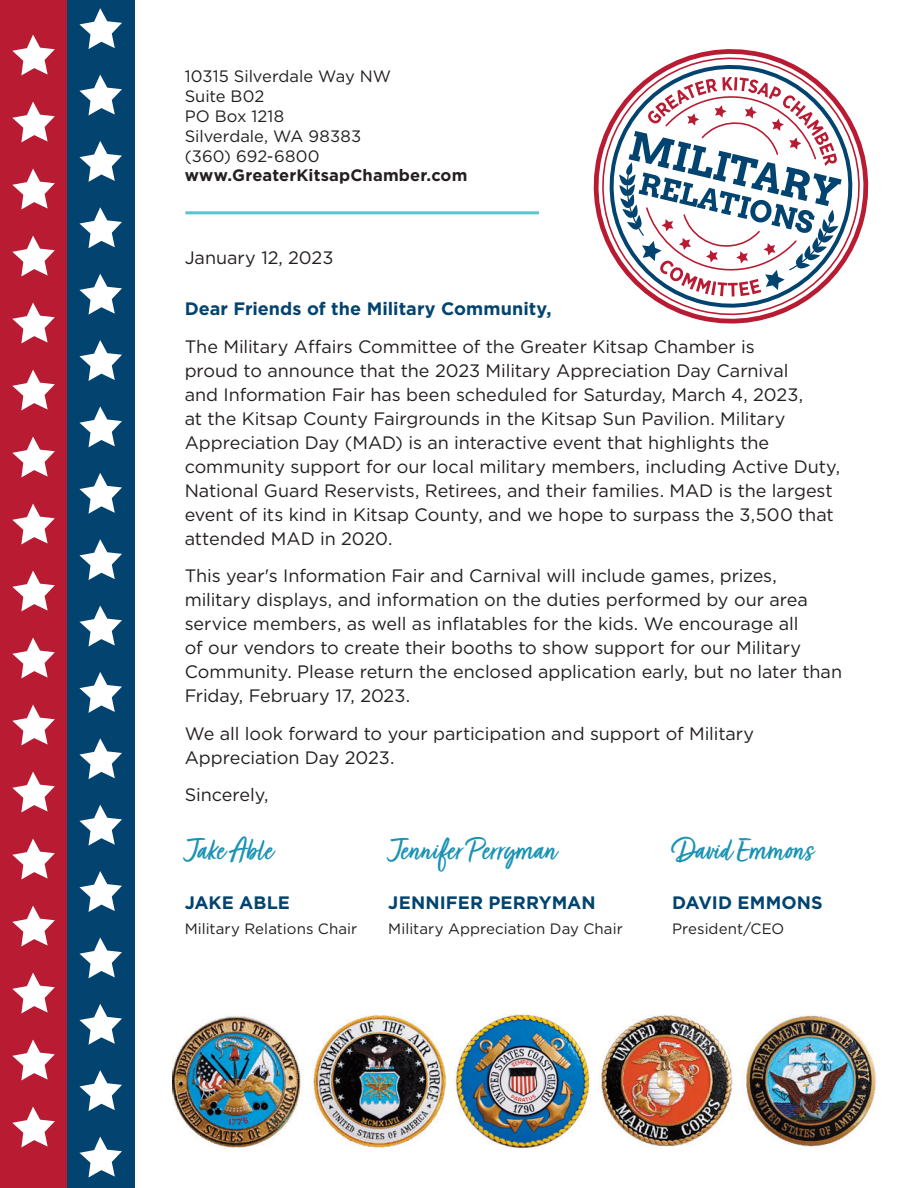
<style>
.page{position:relative;width:918px;height:1188px;background:#fff}
.page>*{position:absolute;margin:0;border:0;box-sizing:border-box;transform-origin:0 0}
.t1{font:34.5px "Turbinado Pro";color:#1992b3}
.t2{font:18px/24px "Gotham";letter-spacing:-.005em;color:#231f20}
.t3{font:700 18px "Gotham";letter-spacing:.005em;color:#02446f}
.t4{font:16.5px "Gotham";color:#231f20}
.t5{font:700 16.5px "Gotham";letter-spacing:.01em;color:#231f20}
.t6{font:15px "Gotham";letter-spacing:.005em;color:#231f20}
</style>
<div class="page">
<div style="left:0;top:0;width:67px;height:1188px;background:#b81b32"></div>
<div style="left:67px;top:0;width:67px;height:1188px;background:#02446f"></div>
<svg style="left:12px;top:35px;width:43px;height:40px"></svg>
<svg style="left:12px;top:303px;width:43px;height:40px"></svg>
<svg style="left:12px;top:571px;width:43px;height:40px"></svg>
<svg style="left:12px;top:839px;width:43px;height:40px"></svg>
<svg style="left:12px;top:102px;width:43px;height:40px"></svg>
<svg style="left:12px;top:370px;width:43px;height:40px"></svg>
<svg style="left:12px;top:638px;width:43px;height:40px"></svg>
<svg style="left:12px;top:906px;width:43px;height:40px"></svg>
<svg style="left:12px;top:169px;width:43px;height:40px"></svg>
<svg style="left:12px;top:437px;width:43px;height:40px"></svg>
<svg style="left:12px;top:705px;width:43px;height:40px"></svg>
<svg style="left:12px;top:973px;width:43px;height:40px"></svg>
<svg style="left:12px;top:236px;width:43px;height:40px"></svg>
<svg style="left:12px;top:504px;width:43px;height:40px"></svg>
<svg style="left:12px;top:772px;width:43px;height:40px"></svg>
<svg style="left:12px;top:1040px;width:43px;height:40px"></svg>
<svg style="left:12px;top:1107px;width:43px;height:40px"></svg>
<svg style="left:79px;top:8px;width:43px;height:41px"></svg>
<svg style="left:79px;top:340px;width:43px;height:41px"></svg>
<svg style="left:79px;top:606px;width:43px;height:40px"></svg>
<svg style="left:79px;top:871px;width:43px;height:41px"></svg>
<svg style="left:79px;top:141px;width:43px;height:41px"></svg>
<svg style="left:79px;top:75px;width:43px;height:40px"></svg>
<svg style="left:79px;top:406px;width:43px;height:41px"></svg>
<svg style="left:79px;top:672px;width:43px;height:41px"></svg>
<svg style="left:79px;top:937px;width:43px;height:41px"></svg>
<svg style="left:79px;top:207px;width:43px;height:41px"></svg>
<svg style="left:79px;top:473px;width:43px;height:41px"></svg>
<svg style="left:79px;top:738px;width:43px;height:41px"></svg>
<svg style="left:79px;top:1004px;width:43px;height:41px"></svg>
<svg style="left:79px;top:274px;width:43px;height:41px"></svg>
<svg style="left:79px;top:539px;width:43px;height:41px"></svg>
<svg style="left:79px;top:805px;width:43px;height:41px"></svg>
<svg style="left:79px;top:1070px;width:43px;height:41px"></svg>
<svg style="left:79px;top:1137px;width:43px;height:40px"></svg>
<hr style="left:185px;top:211px;width:354px;height:3px;background:#5bc3cb">
<img style="left:746px;top:1015px;width:130px;height:132px">
<img style="left:313px;top:1015px;width:133px;height:133px">
<img style="left:455px;top:1014px;width:135px;height:135px">
<img style="left:173px;top:1016px;width:128px;height:132px">
<img style="left:601px;top:1015px;width:132px;height:132px">
<svg style="left:593px;top:49px;width:276px;height:275px"></svg>
<svg style="left:619px;top:77px;width:223px;height:220px"></svg>
<p class="t4" style="left:185px;top:66px;width:208px">10315 Silverdale Way NW</p>
<p class="t4" style="left:185px;top:86px;width:81px">Suite B02</p>
<p class="t4" style="left:185px;top:106px;width:101px">PO Box 1218</p>
<p class="t4" style="left:185px;top:125px;width:178px">Silverdale, WA 98383</p>
<p class="t4" style="left:185px;top:145px;width:137px">(360) 692-6800</p>
<p class="t5" style="left:185px;top:165px;width:284px">www.GreaterKitsapChamber.com</p>
<p class="t2" style="left:185px;top:245px;width:150px">January 12, 2023</p>
<p class="t3" style="left:185px;top:297px;width:369px">Dear Friends of the Military Community,</p>
<p class="t2" style="left:185px;top:334px;width:657px">The Military Affairs Committee of the Greater Kitsap Chamber is<br>proud to announce that the 2023 Military Appreciation Day Carnival<br>and Information Fair has been scheduled for Saturday, March 4, 2023,<br>at the Kitsap County Fairgrounds in the Kitsap Sun Pavilion. Military Appreciation Day (MAD) is an interactive event that highlights the community support for our local military members, including Active Duty, National Guard Reservists, Retirees, and their families. MAD is the largest event of its kind in Kitsap County, and we hope to surpass the 3,500 that attended MAD in 2020.</p>
<p class="t2" style="left:185px;top:563px;width:659px">This year's Information Fair and Carnival will include games, prizes, military displays, and information on the duties performed by our area service members, as well as inflatables for the kids. We encourage all<br>of our vendors to create their booths to show support for our Military Community. Please return the enclosed application early, but no later than Friday, February 17, 2023.</p>
<p class="t2" style="left:185px;top:721px;width:571px">We all look forward to your participation and support of Military<br>Appreciation Day 2023.</p>
<p class="t2" style="left:185px;top:782px;width:86px">Sincerely,</p>
<p class="t1" style="left:186px;top:831px;width:89px">Jake Able</p>
<p class="t1" style="left:389px;top:831px;width:169px">Jennifer Perryman</p>
<p class="t1" style="left:673px;top:831px;width:142px">David Emmons</p>
<p class="t3" style="left:388px;top:891px;width:209px">JENNIFER PERRYMAN</p>
<p class="t6" style="left:388px;top:919px;width:236px">Military Appreciation Day Chair</p>
<p class="t3" style="left:672px;top:891px;width:152px">DAVID EMMONS</p>
<p class="t6" style="left:672px;top:919px;width:114px">President/CEO</p>
<p class="t3" style="left:185px;top:891px;width:107px">JAKE ABLE</p>
<p class="t6" style="left:185px;top:919px;width:174px">Military Relations Chair</p>
</div>
